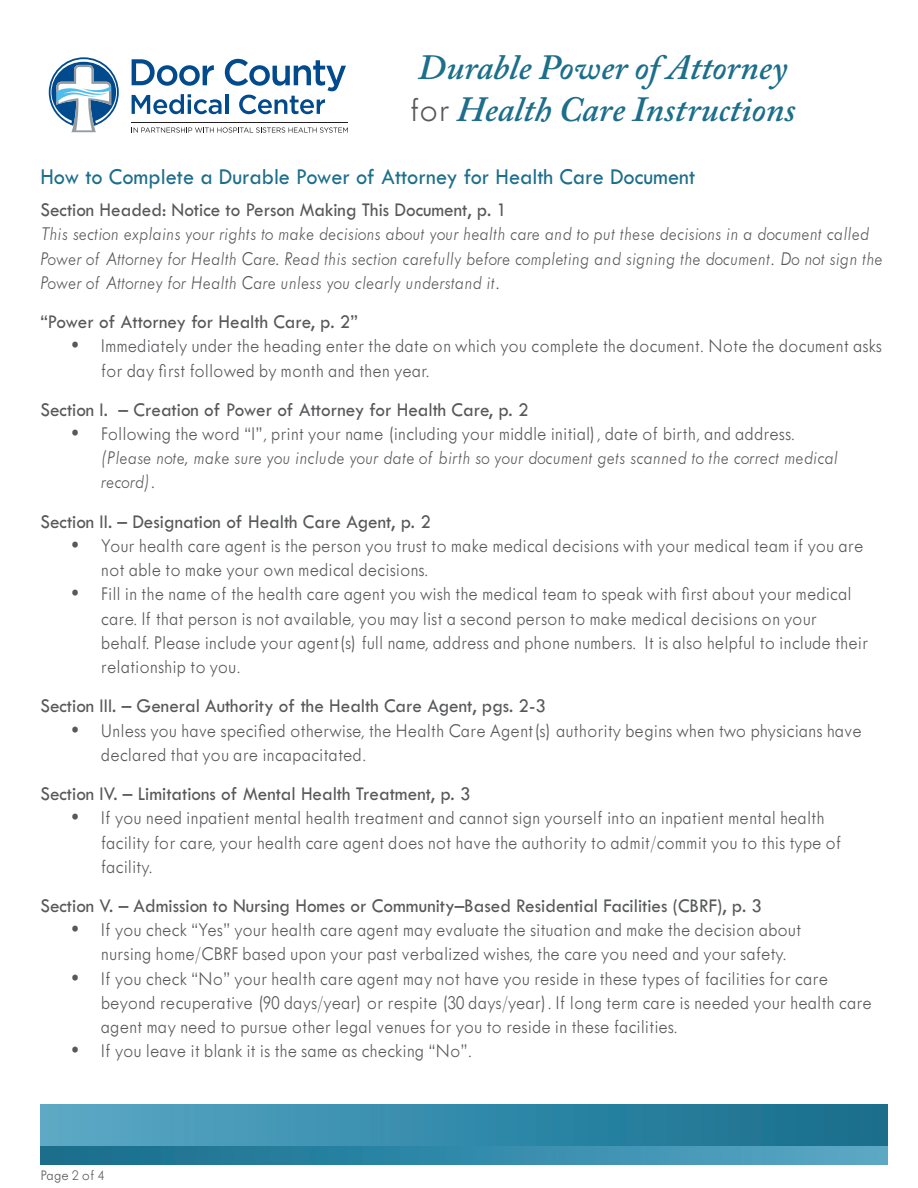
<style>
.page{position:relative;width:918px;height:1188px;background:#fff}
.page>*{position:absolute;margin:0;border:0;box-sizing:border-box;transform-origin:0 0}
.t1{font:italic 600 35.25px/42.3px "Adobe Caslon Pro";color:#1c6e8b}
.t2{font:23.55px "Twentieth Century Medium PL";color:#1c6e8b;scale:.95 1}
.t3{font:20.1px/24.2px "Twentieth Century Light PL";color:#57585a;scale:.95 1}
.t4{font:20.1px/24.2px "Twentieth Century Light Italic PL";color:#57585a;scale:.95 1}
.t5{font:20.1px "Twentieth Century Medium PL";color:#57585a;scale:.95 1}
.t6{font:15.15px "Twentieth Century Light PL";color:#57585a}
.s1{font-family:"Twentieth Century Light PL";font-weight:400;font-style:normal;color:#57585a}
.s2{font-family:"Twentieth Century Medium PL"}
.s3{font-family:"Twentieth Century Light PL"}
</style>
<div class="page">
<div style="left:40px;top:1104px;width:848px;height:42px;background:linear-gradient(to right,#59a9c7,#146d8c)"></div>
<div style="left:40px;top:1146px;width:848px;height:19px;background:linear-gradient(to right,#136d8b,#58a8c6)"></div>
<svg style="left:132px;top:58px;width:216px;height:75px"></svg>
<svg style="left:48px;top:57px;width:71px;height:75px"></svg>
<p class="t1" style="left:410px;top:46px;width:387px">Durable Power of Attorney <span class="s1">for</span> Health Care Instructions</p>
<p class="t2" style="left:40px;top:165px;width:691px">How to Complete a Durable Power of Attorney for Health Care Document</p>
<p class="t4" style="left:40px;top:198px;width:888px"><span class="s2">Section Headed: Notice to Person Making This Document, p. 1<br></span>This section explains your rights to make decisions about your health care and to put these decisions in a document called Power of Attorney for Health Care. Read this section carefully before completing and signing the document. Do not sign the Power of Attorney for Health Care unless you clearly understand it.</p>
<p class="t5" style="left:40px;top:311px;width:336px">“Power of Attorney for Health Care, p. 2”</p>
<p class="t3" style="left:101px;top:334px;width:824px;text-indent:-30px">• Immediately under the heading enter the date on which you complete the document. Note the document asks for day first followed by month and then year.</p>
<p class="t5" style="left:40px;top:399px;width:515px">Section I. – Creation of Power of Attorney for Health Care, p. 2</p>
<p class="t4" style="left:101px;top:421px;width:777px;text-indent:-30px">• <span class="s3">Following the word “I”, print your name (including your middle initial), date of birth, and address. </span>(Please note, make sure you include your date of birth so your document gets scanned to the correct medical record).</p>
<p class="t5" style="left:40px;top:511px;width:413px">Section II. – Designation of Health Care Agent, p. 2</p>
<p class="t3" style="left:101px;top:534px;width:804px;text-indent:-30px">• Your health care agent is the person you trust to make medical decisions with your medical team if you are not able to make your own medical decisions.</p>
<p class="t3" style="left:101px;top:582px;width:809px;text-indent:-30px">• Fill in the name of the health care agent you wish the medical team to speak with first about your medical care. If that person is not available, you may list a second person to make medical decisions on your behalf. Please include your agent(s) full name, address and phone numbers. It is also helpful to include their relationship to you.</p>
<p class="t5" style="left:40px;top:695px;width:534px">Section III. – General Authority of the Health Care Agent, pgs. 2-3</p>
<p class="t3" style="left:101px;top:718px;width:802px;text-indent:-30px">• Unless you have specified otherwise, the Health Care Agent(s) authority begins when two physicians have declared that you are incapacitated.</p>
<p class="t5" style="left:40px;top:783px;width:454px">Section IV. – Limitations of Mental Health Treatment, p. 3</p>
<p class="t3" style="left:101px;top:806px;width:781px;text-indent:-30px">• If you need inpatient mental health treatment and cannot sign yourself into an inpatient mental health facility for care, your health care agent does not have the authority to admit/commit you to this type of facility.</p>
<p class="t5" style="left:40px;top:895px;width:761px">Section V. – Admission to Nursing Homes or Community–Based Residential Facilities (CBRF), p. 3</p>
<p class="t3" style="left:101px;top:918px;width:739px;text-indent:-30px">• If you check “Yes” your health care agent may evaluate the situation and make the decision about nursing home/CBRF based upon your past verbalized wishes, the care you need and your safety.</p>
<p class="t3" style="left:101px;top:966px;width:813px;text-indent:-30px">• If you check “No” your health care agent may not have you reside in these types of facilities for care beyond recuperative (90 days/year) or respite (30 days/year). If long term care is needed your health care agent may need to pursue other legal venues for you to reside in these facilities.</p>
<p class="t3" style="left:71px;top:1039px;width:424px">• If you leave it blank it is the same as checking “No”.</p>
<p class="t6" style="left:40px;top:1167px;width:65px">Page 2 of 4</p>
</div>
